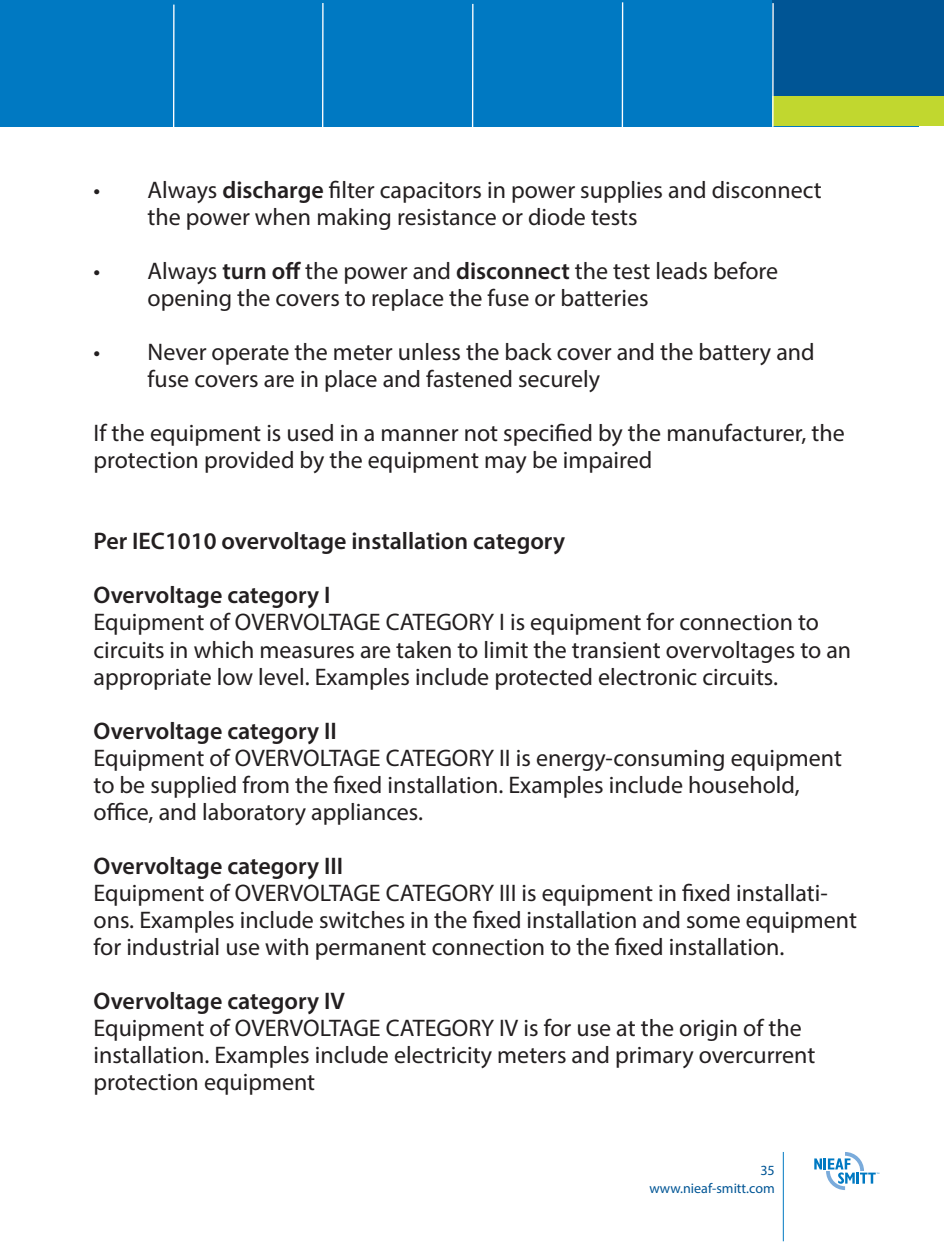
<style>
.page{position:relative;width:944px;height:1242px;background:#fff}
.page>*{position:absolute;margin:0;border:0;box-sizing:border-box;transform-origin:0 0}
.t1{font:24px/27px "Myriad Pro";color:#231f20}
.t2{font:600 24px "Myriad Pro";color:#231f20}
.t3{font:14.1px/18px "Myriad Pro";color:#005595;text-align:right}
.s1{font-weight:600}
</style>
<div class="page">
<div style="left:0;top:0;width:919px;height:126px;background:#0079c2"></div>
<div style="left:772px;top:0;width:172px;height:114px;background:#005595"></div>
<div style="left:772px;top:96px;width:172px;height:30px;background:#c1d72f"></div>
<hr style="left:173px;top:5px;width:2px;height:125px;background:#fff">
<hr style="left:322px;top:3px;width:2px;height:125px;background:#fff">
<hr style="left:472px;top:4px;width:1px;height:125px;background:#fff">
<hr style="left:622px;top:2px;width:1px;height:126px;background:#fff">
<hr style="left:772px;top:3px;width:2px;height:126px;background:#fff">
<hr style="left:783px;top:1152px;width:1px;height:89px;background:#0079c2">
<svg style="left:814px;top:1152px;width:65px;height:38px"></svg>
<p class="t1" style="left:148px;top:176px;width:676px;text-indent:-54px">• Always <span class="s1">discharge</span> filter capacitors in power supplies and disconnect the power when making resistance or diode tests</p>
<p class="t1" style="left:148px;top:257px;width:632px;text-indent:-54px">• Always <span class="s1">turn off</span> the power and <span class="s1">disconnect</span> the test leads before opening the covers to replace the fuse or batteries</p>
<p class="t1" style="left:148px;top:338px;width:669px;text-indent:-54px">• Never operate the meter unless the back cover and the battery and fuse covers are in place and fastened securely</p>
<p class="t1" style="left:94px;top:419px;width:753px">If the equipment is used in a manner not specified by the manufacturer, the protection provided by the equipment may be impaired</p>
<p class="t2" style="left:94px;top:526px;width:473px">Per IEC1010 overvoltage installation category</p>
<p class="t2" style="left:94px;top:580px;width:238px">Overvoltage category I</p>
<p class="t1" style="left:94px;top:608px;width:759px">Equipment of OVERVOLTAGE CATEGORY I is equipment for connection to circuits in which measures are taken to limit the transient overvoltages to an appropriate low level. Examples include protected electronic circuits.</p>
<p class="t2" style="left:94px;top:715px;width:245px">Overvoltage category II</p>
<p class="t1" style="left:94px;top:743px;width:750px">Equipment of OVERVOLTAGE CATEGORY II is energy-consuming equipment to be supplied from the fixed installation. Examples include household, office, and laboratory appliances.</p>
<p class="t2" style="left:94px;top:850px;width:251px">Overvoltage category III</p>
<p class="t1" style="left:94px;top:878px;width:765px">Equipment of OVERVOLTAGE CATEGORY III is equipment in fixed installati&shy;ons. Examples include switches in the fixed installation and some equipment for industrial use with permanent connection to the fixed installation.</p>
<p class="t2" style="left:94px;top:985px;width:253px">Overvoltage category IV</p>
<p class="t1" style="left:94px;top:1013px;width:723px">Equipment of OVERVOLTAGE CATEGORY IV is for use at the origin of the installation. Examples include electricity meters and primary overcurrent protection equipment</p>
<p class="t3" style="left:649px;top:1161px;width:127px">35 www.nieaf-smitt.com</p>
</div>
